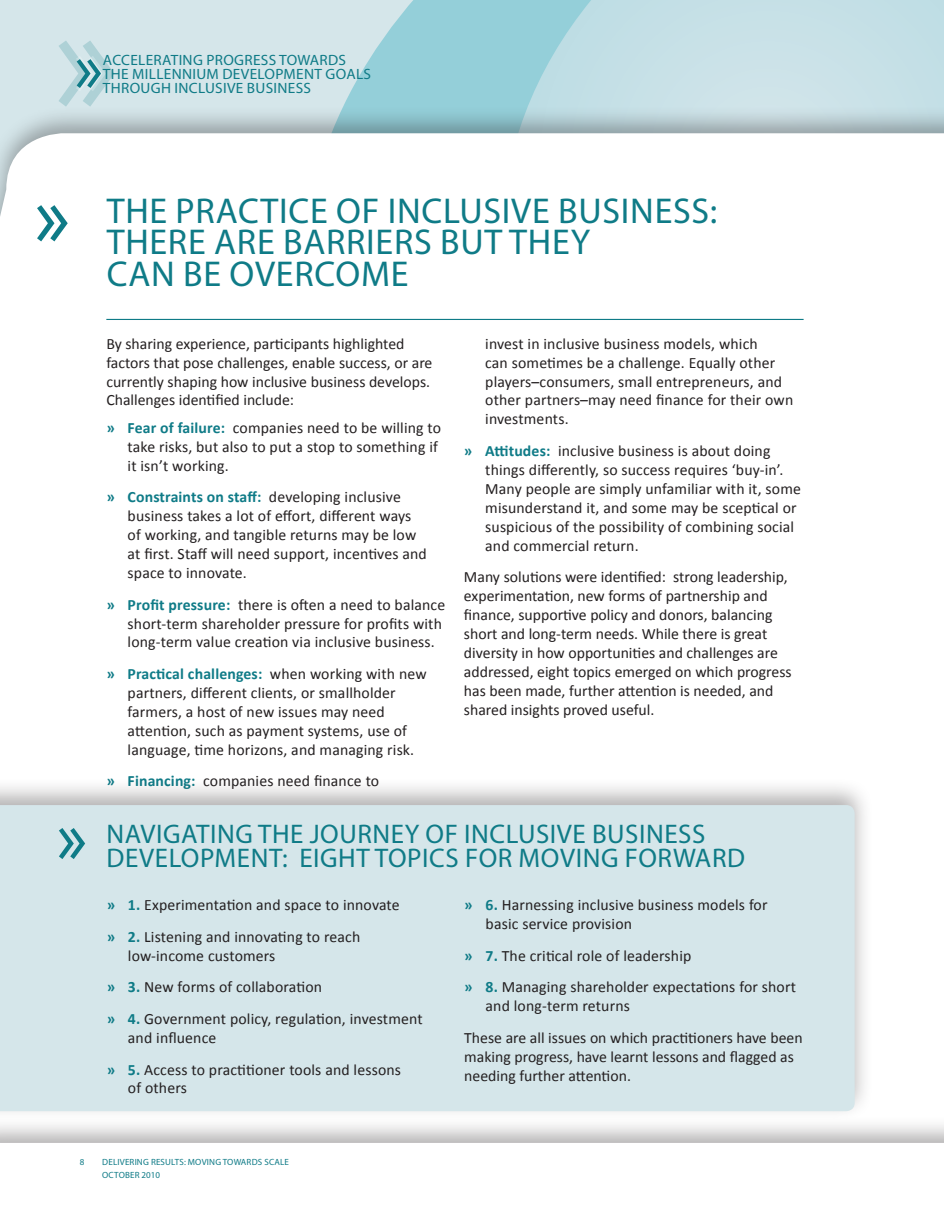
<style>
.page{position:relative;width:944px;height:1214px;background:#fff}
.page>*{position:absolute;margin:0;border:0;box-sizing:border-box;transform-origin:0 0}
.t1{font:36px/31.5px "Myriad Pro";letter-spacing:.02em;color:#0f7b87}
.t2{font:27px/24px "Myriad Pro";letter-spacing:.02em;color:#0f7b87}
.Body_text{font:15.75px/18.9px "Calibri";letter-spacing:.01em;color:#231f20}
.t3{font:15px/14px "Myriad Pro";letter-spacing:.02em;color:#0f7b87}
.t4{font:9px/13.2px "Myriad Pro";letter-spacing:.02em;color:#0f7b87}
.s1{font-weight:700;color:#0f7b87}
</style>
<div class="page">
<div style="left:0;top:0;width:944px;height:614px;background:#d5e6ea"></div>
<svg style="left:343px;top:0;width:158px;height:106px;fill:#94cfd9"></svg>
<svg style="left:501px;top:0;width:443px;height:106px"></svg>
<div style="left:0;top:106px;width:944px;height:1108px;background:#231f20;opacity:.35"></div>
<div style="left:0;top:133px;width:944px;height:982px;background:#fff"></div>
<div style="left:0;top:1115px;width:944px;height:99px;background:#231f20;opacity:.35"></div>
<svg style="left:0;top:1142px;width:944px;height:72px"></svg>
<svg style="left:58px;top:41px;width:56px;height:66px"></svg>
<hr style="left:106px;top:319px;width:697px;height:1px;background:#0f7b87">
<svg style="left:37px;top:205px;width:31px;height:36px"></svg>
<div style="left:0;top:778px;width:873px;height:343px;background:#231f20;opacity:.35"></div>
<div style="left:0;top:805px;width:854px;height:306px;background:#d5e6ea"></div>
<svg style="left:59px;top:828px;width:26px;height:31px"></svg>
<p class="t3" style="left:103px;top:53px;width:270px">ACCELERATING PROGRESS TOWARDS<br>THE MILLENNIUM DEVELOPMENT GOALS<br>THROUGH INCLUSIVE BUSINESS</p>
<p class="t1" style="left:107px;top:194px;width:612px">THE PRACTICE OF INCLUSIVE BUSINESS:<br>THERE ARE BARRIERS BUT THEY<br>CAN BE OVERCOME</p>
<p class="Body_text" style="left:106px;top:334px;width:327px">By sharing experience, participants highlighted factors that pose challenges, enable success, or are currently shaping how inclusive business develops.<br>Challenges identified include:</p>
<p class="Body_text" style="left:128px;top:418px;width:315px;text-indent:-21px"><span class="s1">» Fear of failure:</span> companies need to be willing to take risks, but also to put a stop to something if it isn’t working.</p>
<p class="Body_text" style="left:128px;top:488px;width:301px;text-indent:-21px"><span class="s1">» Constraints on staff:</span> developing inclusive business takes a lot of effort, different ways of working, and tangible returns may be low at first. Staff will need support, incentives and space to innovate.</p>
<p class="Body_text" style="left:128px;top:595px;width:319px;text-indent:-21px"><span class="s1">» Profit pressure:</span> there is often a need to balance short-term shareholder pressure for profits with long-term value creation via inclusive business.</p>
<p class="Body_text" style="left:128px;top:664px;width:300px;text-indent:-21px"><span class="s1">» Practical challenges:</span> when working with new partners, different clients, or smallholder farmers, a host of new issues may need attention, such as payment systems, use of language, time horizons, and managing risk.</p>
<p class="Body_text" style="left:106px;top:771px;width:274px"><span class="s1">» Financing:</span> companies need finance to</p>
<p class="Body_text" style="left:485px;top:334px;width:309px">invest in inclusive business models, which<br>can sometimes be a challenge. Equally other players–consumers, small entrepreneurs, and other partners–may need finance for their own investments.</p>
<p class="Body_text" style="left:485px;top:441px;width:317px;text-indent:-21px"><span class="s1">» Attitudes:</span> inclusive business is about doing things differently, so success requires ‘buy-in’.<br>Many people are simply unfamiliar with it, some misunderstand it, and some may be sceptical or suspicious of the possibility of combining social and commercial return.</p>
<p class="Body_text" style="left:464px;top:567px;width:329px">Many solutions were identified: strong leadership, experimentation, new forms of partnership and finance, supportive policy and donors, balancing short and long-term needs. While there is great diversity in how opportunities and challenges are addressed, eight topics emerged on which progress has been made, further attention is needed, and shared insights proved useful.</p>
<p class="t2" style="left:107px;top:822px;width:640px">NAVIGATING THE JOURNEY OF INCLUSIVE BUSINESS<br>DEVELOPMENT: EIGHT TOPICS FOR MOVING FORWARD</p>
<p class="Body_text" style="left:107px;top:895px;width:294px"><span class="s1">» 1.</span> Experimentation and space to innovate</p>
<p class="Body_text" style="left:128px;top:927px;width:234px;text-indent:-21px"><span class="s1">» 2.</span> Listening and innovating to reach low-income customers</p>
<p class="Body_text" style="left:107px;top:977px;width:217px"><span class="s1">» 3.</span> New forms of collaboration</p>
<p class="Body_text" style="left:128px;top:1009px;width:296px;text-indent:-21px"><span class="s1">» 4.</span> Government policy, regulation, investment and influence</p>
<p class="Body_text" style="left:128px;top:1059px;width:275px;text-indent:-21px"><span class="s1">» 5.</span> Access to practitioner tools and lessons of others</p>
<p class="t4" style="left:80px;top:1155px;width:6px">8</p>
<p class="t4" style="left:102px;top:1155px;width:188px">DELIVERING RESULTS: MOVING TOWARDS SCALE<br>OCTOBER 2010</p>
<p class="Body_text" style="left:485px;top:895px;width:283px;text-indent:-21px"><span class="s1">» 6.</span> Harnessing inclusive business models for basic service provision</p>
<p class="Body_text" style="left:464px;top:946px;width:229px"><span class="s1">» 7.</span> The critical role of leadership</p>
<p class="Body_text" style="left:485px;top:977px;width:312px;text-indent:-21px"><span class="s1">» 8.</span> Managing shareholder expectations for short and long-term returns</p>
<p class="Body_text" style="left:464px;top:1028px;width:340px">These are all issues on which practitioners have been making progress, have learnt lessons and flagged as needing further attention.</p>
</div>
